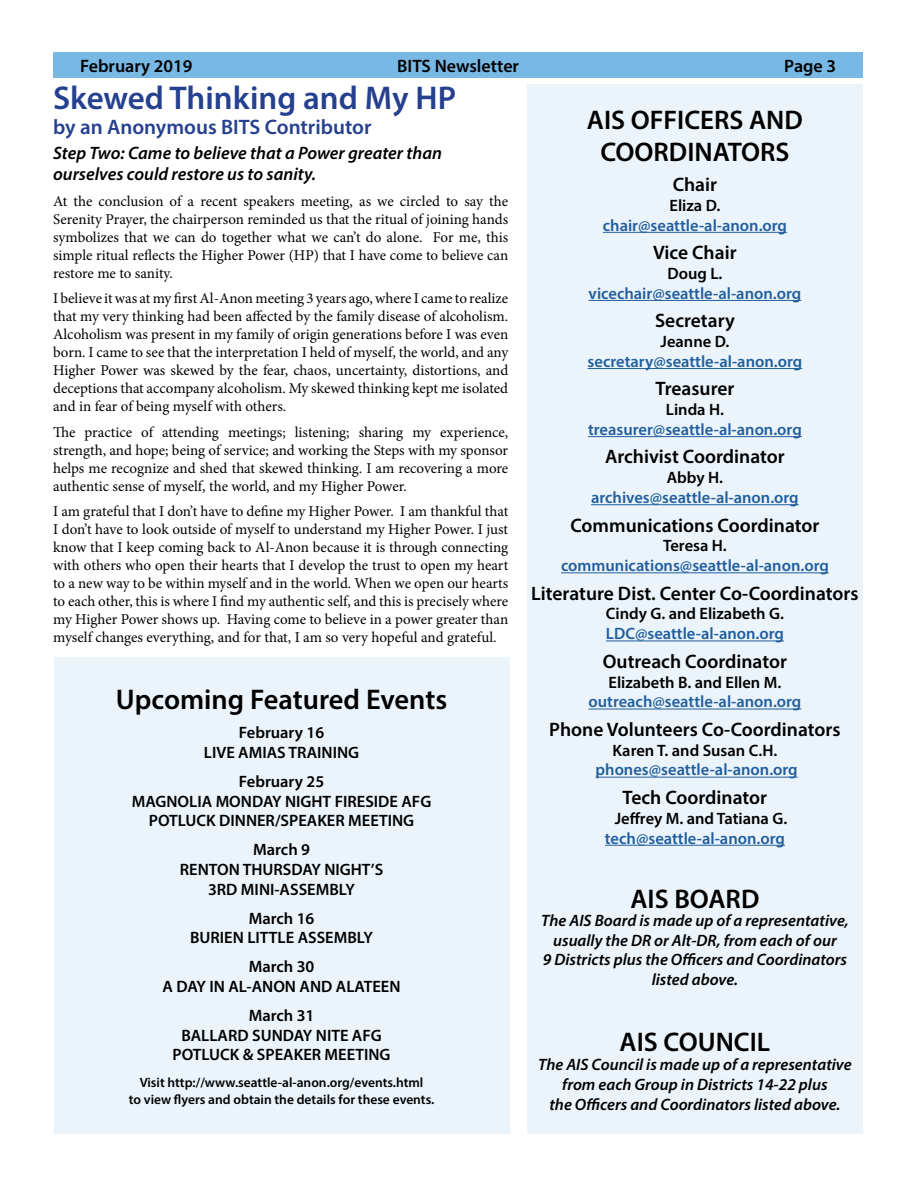
<style>
.page{position:relative;width:918px;height:1188px;background:#fff}
.page>*{position:absolute;margin:0;border:0;box-sizing:border-box;transform-origin:0 0}
.t1{font:600 33px "Myriad Pro";color:#25408f}
.t2{font:600 28.5px "Myriad Pro";color:#000}
.t3{font:600 27px/32.4px "Myriad Pro";color:#000;text-align:center}
.t4{font:600 21px "Myriad Pro";color:#25408f}
.t5{font:600 19.5px "Myriad Pro";color:#000}
.t6{font:italic 600 18px/21.6px "Myriad Pro";color:#000}
.t7{font:600 18px "Myriad Pro";color:#000}
.t8{font:600 16.5px/19.8px "Myriad Pro";color:#000;text-align:center}
.t9{font:600 16.5px "Myriad Pro";color:#215e9e}
.t10{font:italic 600 16.5px/19.8px "Myriad Pro";color:#000;text-align:center}
.t11{font:15px/18px "Minion Pro";letter-spacing:-.005em;color:#000;text-align:justify}
.t12{font:600 13.5px/16.2px "Myriad Pro";color:#000;text-align:center}
</style>
<div class="page">
<div style="left:527px;top:84px;width:336px;height:1050px;background:#ebf4fb"></div>
<hr style="left:603px;top:232px;width:184px;height:1px;background:#215e9e">
<hr style="left:589px;top:300px;width:212px;height:1px;background:#215e9e">
<hr style="left:588px;top:368px;width:214px;height:1px;background:#215e9e">
<hr style="left:588px;top:436px;width:214px;height:1px;background:#215e9e">
<hr style="left:591px;top:504px;width:208px;height:1px;background:#215e9e">
<hr style="left:561px;top:572px;width:268px;height:1px;background:#215e9e">
<hr style="left:606px;top:641px;width:178px;height:1px;background:#215e9e">
<hr style="left:589px;top:709px;width:212px;height:1px;background:#215e9e">
<hr style="left:596px;top:777px;width:202px;height:1px;background:#215e9e">
<hr style="left:605px;top:845px;width:180px;height:1px;background:#215e9e">
<div style="left:53px;top:52px;width:810px;height:26px;background:#78b8e5"></div>
<div style="left:54px;top:658px;width:455px;height:476px;background:#ebf4fb"></div>
<p class="t7" style="left:80px;top:54px;width:114px">February 2019</p>
<p class="t7" style="left:397px;top:54px;width:123px">BITS Newsletter</p>
<p class="t7" style="left:784px;top:54px;width:53px">Page 3</p>
<h1 class="t1" style="left:53px;top:77px;width:404px">Skewed Thinking and My HP</h1>
<h3 class="t4" style="left:53px;top:114px;width:320px">by an Anonymous BITS Contributor</h3>
<p class="t6" style="left:53px;top:142px;width:390px">Step Two: Came to believe that a Power greater than ourselves could restore us to sanity.</p>
<p class="t11" style="left:53px;top:192px;width:457px">At the conclusion of a recent speakers meeting, as we circled to say the Serenity Prayer, the chairperson reminded us that the ritual of joining hands symbolizes that we can do together what we can’t do alone. For me, this simple ritual reflects the Higher Power (HP) that I have come to believe can restore me to sanity.</p>
<p class="t11" style="left:53px;top:290px;width:457px">I believe it was at my first Al-Anon meeting 3 years ago, where I came to realize that my very thinking had been affected by the family disease of alcoholism.<br>Alcoholism was present in my family of origin generations before I was even born. I came to see that the interpretation I held of myself, the world, and any Higher Power was skewed by the fear, chaos, uncertainty, distortions, and deceptions that accompany alcoholism. My skewed thinking kept me isolated and in fear of being myself with others.</p>
<p class="t11" style="left:53px;top:423px;width:457px">The practice of attending meetings; listening; sharing my experience, strength, and hope; being of service; and working the Steps with my sponsor helps me recognize and shed that skewed thinking. I am recovering a more authentic sense of myself, the world, and my Higher Power.</p>
<p class="t11" style="left:53px;top:503px;width:457px">I am grateful that I don’t have to define my Higher Power. I am thankful that I don’t have to look outside of myself to understand my Higher Power. I just know that I keep coming back to Al-Anon because it is through connecting with others who open their hearts that I develop the trust to open my heart to a new way to be within myself and in the world. When we open our hearts to each other, this is where I find my authentic self, and this is precisely where my Higher Power shows up. Having come to believe in a power greater than myself changes everything, and for that, I am so very hopeful and grateful.</p>
<h3 class="t3" style="left:587px;top:103px;width:218px">AIS OFFICERS AND<br>COORDINATORS</h3>
<h3 class="t5" style="left:673px;top:172px;width:46px">Chair</h3>
<p class="t8" style="left:670px;top:195px;width:52px">Eliza D.</p>
<p class="t9" style="left:603px;top:215px;width:186px">chair@seattle-al-anon.org</p>
<h3 class="t5" style="left:653px;top:240px;width:85px">Vice Chair</h3>
<p class="t8" style="left:668px;top:263px;width:56px">Doug L.</p>
<p class="t9" style="left:589px;top:283px;width:214px">vicechair@seattle-al-anon.org</p>
<h3 class="t5" style="left:655px;top:308px;width:81px">Secretary</h3>
<p class="t8" style="left:661px;top:331px;width:70px">Jeanne D.</p>
<p class="t9" style="left:588px;top:351px;width:216px">secretary@seattle-al-anon.org</p>
<h3 class="t5" style="left:655px;top:376px;width:80px">Treasurer</h3>
<p class="t8" style="left:666px;top:399px;width:60px">Linda H.</p>
<p class="t9" style="left:588px;top:419px;width:215px">treasurer@seattle-al-anon.org</p>
<h3 class="t5" style="left:605px;top:445px;width:181px">Archivist Coordinator</h3>
<p class="t8" style="left:667px;top:467px;width:58px">Abby H.</p>
<p class="t9" style="left:591px;top:487px;width:209px">archives@seattle-al-anon.org</p>
<h3 class="t5" style="left:570px;top:513px;width:251px">Communications Coordinator</h3>
<p class="t8" style="left:663px;top:536px;width:65px">Teresa H.</p>
<p class="t9" style="left:561px;top:555px;width:269px">communications@seattle-al-anon.org</p>
<h3 class="t5" style="left:531px;top:581px;width:329px">Literature Dist. Center Co-Coordinators</h3>
<p class="t8" style="left:606px;top:604px;width:180px">Cindy G. and Elizabeth G.</p>
<p class="t9" style="left:606px;top:623px;width:180px">LDC@seattle-al-anon.org</p>
<h3 class="t5" style="left:603px;top:649px;width:186px">Outreach Coordinator</h3>
<p class="t8" style="left:609px;top:672px;width:174px">Elizabeth B. and Ellen M.</p>
<p class="t9" style="left:589px;top:691px;width:214px">outreach@seattle-al-anon.org</p>
<h3 class="t5" style="left:549px;top:717px;width:293px">Phone Volunteers Co-Coordinators</h3>
<p class="t8" style="left:613px;top:740px;width:166px">Karen T. and Susan C.H.</p>
<p class="t9" style="left:596px;top:759px;width:204px">phones@seattle-al-anon.org</p>
<h3 class="t5" style="left:623px;top:785px;width:146px">Tech Coordinator</h3>
<p class="t8" style="left:615px;top:808px;width:174px">Jeffrey M. and Tatiana G.</p>
<p class="t9" style="left:605px;top:828px;width:181px">tech@seattle-al-anon.org</p>
<h2 class="t2" style="left:116px;top:682px;width:333px">Upcoming Featured Events</h2>
<p class="t8" style="left:204px;top:722px;width:157px">February 16<br>LIVE AMIAS TRAINING</p>
<p class="t8" style="left:132px;top:771px;width:301px">February 25<br>MAGNOLIA MONDAY NIGHT FIRESIDE AFG<br>POTLUCK DINNER/SPEAKER MEETING</p>
<p class="t8" style="left:180px;top:839px;width:205px">March 9<br>RENTON THURSDAY NIGHT’S<br>3RD MINI-ASSEMBLY</p>
<p class="t8" style="left:190px;top:908px;width:185px">March 16<br>BURIEN LITTLE ASSEMBLY</p>
<p class="t8" style="left:163px;top:956px;width:239px">March 30<br>A DAY IN AL-ANON AND ALATEEN</p>
<p class="t8" style="left:173px;top:1005px;width:220px">March 31<br>BALLARD SUNDAY NITE AFG<br>POTLUCK &amp; SPEAKER MEETING</p>
<p class="t12" style="left:129px;top:1074px;width:307px">Visit http://www.seattle-al-anon.org/events.html<br>to view flyers and obtain the details for these events.</p>
<h3 class="t3" style="left:630px;top:882px;width:131px">AIS BOARD</h3>
<p class="t10" style="left:541px;top:910px;width:309px">The AIS Board is made up of a representative, usually the DR or Alt-DR, from each of our<br>9 Districts plus the Officers and Coordinators listed above.</p>
<h3 class="t3" style="left:620px;top:1025px;width:152px">AIS COUNCIL</h3>
<p class="t10" style="left:538px;top:1055px;width:315px">The AIS Council is made up of a representative from each Group in Districts 14-22 plus<br>the Officers and Coordinators listed above.</p>
</div>
